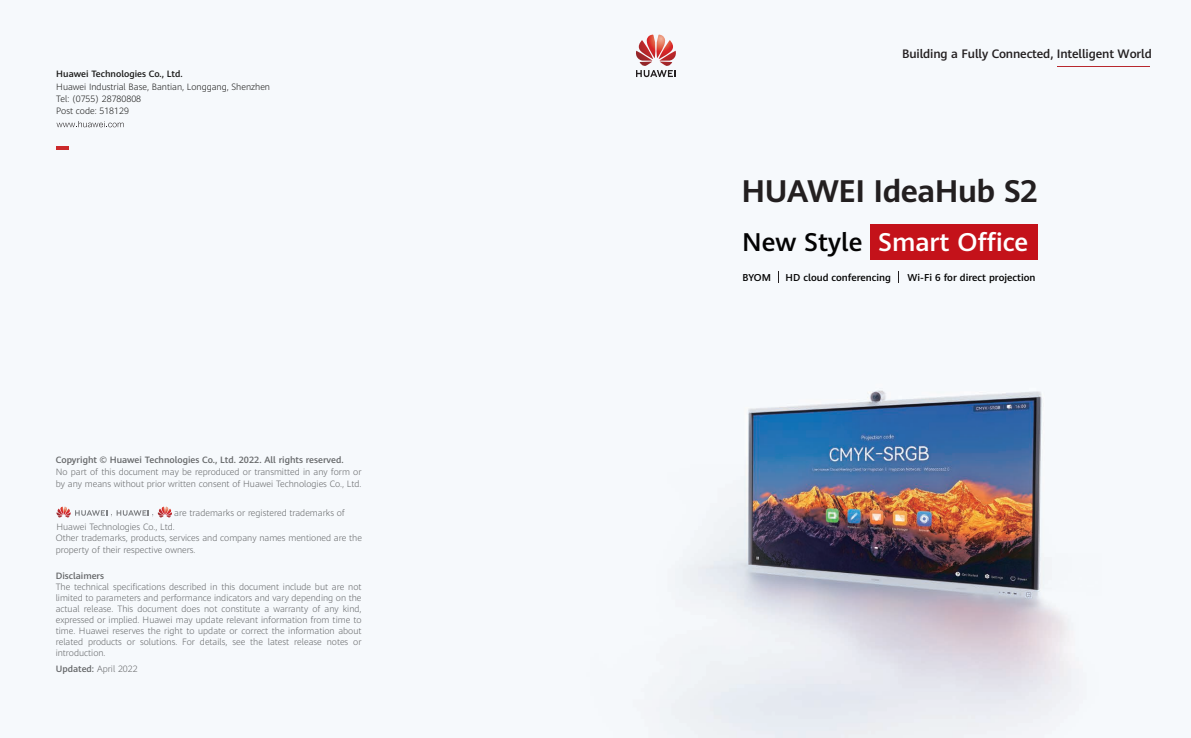
<style>
.page{position:relative;width:1191px;height:738px;background:#fff}
.page>*{position:absolute;margin:0;border:0;box-sizing:border-box;transform-origin:0 0}
.t1{font:700 30.7px "Huawei Sans";letter-spacing:-.02em;color:#231f20}
.t2{font:500 25.2px "Huawei Sans";color:#fff}
.t3{font:500 12px "Huawei Sans";letter-spacing:-.01em;color:#231f20}
.t4{font:500 9.8px "Huawei Sans";color:#030303}
.t5{font:300 9px/11px "Huawei Sans";color:#67696b}
.t6{font:300 9px/12px "Huawei Sans";color:#1a1a19}
.t7{font:500 9px "Huawei Sans";color:#67696b}
.t8{font:500 9px "Huawei Sans";color:#1a1a19}
.s1{font-weight:500}
.s2{color:#030303}
</style>
<div class="page">
<img style="left:56px;top:34px;width:1094px;height:703px">
<svg style="left:57px;top:121px;width:67px;height:6px"></svg>
<svg style="left:56px;top:146px;width:12px;height:3px"></svg>
<svg style="left:777px;top:271px;width:1px;height:12px"></svg>
<svg style="left:898px;top:271px;width:1px;height:12px"></svg>
<svg style="left:635px;top:35px;width:41px;height:42px"></svg>
<hr style="left:1057px;top:66px;width:92px;height:1px;background:#b8282e">
<svg style="left:56px;top:506px;width:116px;height:11px"></svg>
<div style="left:870px;top:223px;width:167px;height:36px;background:#c4121a"></div>
<p class="t8" style="left:56px;top:67px;width:128px">Huawei Technologies Co., Ltd.</p>
<p class="t6" style="left:56px;top:80px;width:215px">Huawei Industrial Base, Bantian, Longgang, Shenzhen<br>Tel: (0755) 28780808<br>Post code: 518129</p>
<p class="t7" style="left:56px;top:453px;width:289px">Copyright © Huawei Technologies Co., Ltd. 2022. All rights reserved.</p>
<p class="t5" style="left:56px;top:465px;width:307px;line-height:12px">No part of this document may be reproduced or transmitted in any form or by any means without prior written consent of Huawei Technologies Co., Ltd.</p>
<p class="t5" style="left:174px;top:506px;width:172px">are trademarks or registered trademarks of</p>
<p class="t5" style="left:56px;top:531px;width:308px;line-height:12px">Other trademarks, products, services and company names mentioned are the property of their respective owners.</p>
<p class="t5" style="left:56px;top:520px;width:120px">Huawei Technologies Co., Ltd.</p>
<p class="t7" style="left:56px;top:569px;width:50px">Disclaimers</p>
<p class="t5" style="left:56px;top:581px;width:307px;text-align:justify">The technical specifications described in this document include but are not limited to parameters and performance indicators and vary depending on the actual release. This document does not constitute a warranty of any kind, expressed or implied. Huawei may update relevant information from time to time. Huawei reserves the right to update or correct the information about related products or solutions. For details, see the latest release notes or introduction.</p>
<p class="t5" style="left:56px;top:662px;width:83px"><span class="s1">Updated:</span> April 2022</p>
<h3 class="t3" style="left:902px;top:45px;width:251px">Building a Fully Connected, Intelligent World</h3>
<h1 class="t1" style="left:741px;top:169px;width:298px">HUAWEI IdeaHub S2</h1>
<h2 class="t2" style="left:742px;top:224px;width:288px"><span class="s2">New Style</span> Smart Office</h2>
<p class="t4" style="left:742px;top:270px;width:30px">BYOM</p>
<p class="t4" style="left:785px;top:270px;width:107px">HD cloud conferencing</p>
<p class="t4" style="left:907px;top:270px;width:129px">Wi-Fi 6 for direct projection</p>
</div>
